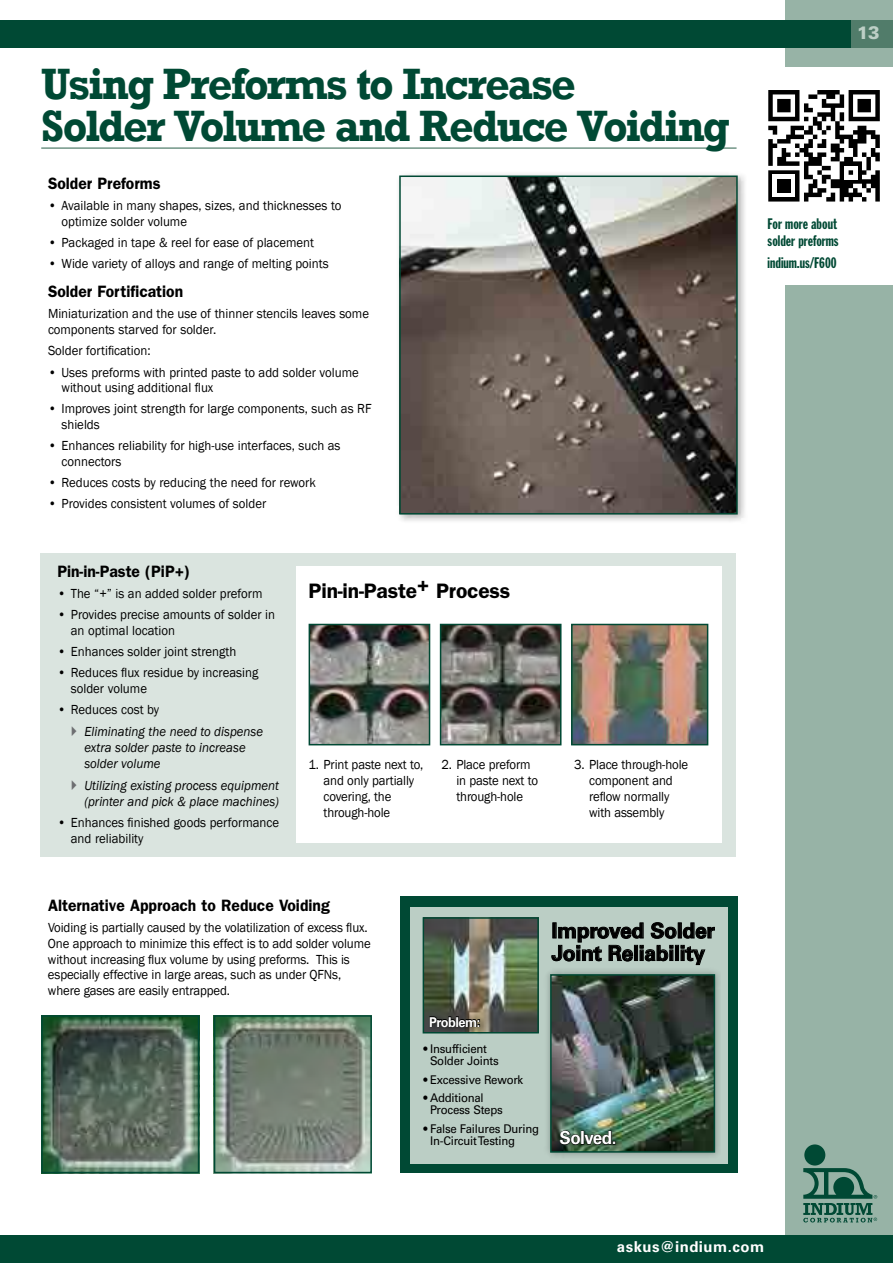
<style>
.page{position:relative;width:893px;height:1263px;background:#fff}
.page>*{position:absolute;margin:0;border:0;box-sizing:border-box;transform-origin:0 0}
.t1{font:700 45px/42px "Rockwell";letter-spacing:-.045em;color:#004934;scale:.96 1}
.t2{font:700 21px/22.5px "Univers LT Std";letter-spacing:-.01em;color:#000}
.t3{font:600 21px "Franklin Gothic";letter-spacing:-.01em;color:#000}
.t4{font:700 18px "Univers LT Std";letter-spacing:-.035em;color:#fff;scale:.95 1}
.t5{font:900 18px "Univers LT Std";color:#bdcfc6;scale:.95 1}
.t6{font:600 16.5px "Franklin Gothic";color:#000;scale:.95 1}
.t7{font:15px/16.5px "Franklin Gothic Extra Cond";color:#004934}
.t8{font:700 15px "Univers LT Std";letter-spacing:.03em;color:#fff}
.t9{font:13.5px/15.8px "Franklin Gothic";color:#000;scale:.95 1}
.t10{font:italic 13.5px/16.2px "Franklin Gothic";color:#000;scale:.95 1}
.t11{font:700 13.5px "Univers LT Std";letter-spacing:-.035em;color:#fff;scale:.95 1}
.t12{font:12px/12.8px "Univers LT Std";letter-spacing:-.02em;color:#000;scale:.95 1}
</style>
<div class="page">
<div style="left:784px;top:0;width:109px;height:1263px;background:#97b3a6"></div>
<div style="left:0;top:1235px;width:893px;height:28px;background:#004934"></div>
<div style="left:0;top:20px;width:893px;height:27px;background:#004934"></div>
<div style="left:850px;top:20px;width:43px;height:27px;background:#517c6a"></div>
<div style="left:804px;top:1144px;width:21px;height:21px;background:#004934;border-radius:50%"></div>
<svg style="left:803px;top:1168px;width:74px;height:54px"></svg>
<div style="left:744px;top:67px;width:149px;height:218px;background:#fff"></div>
<svg style="left:768px;top:90px;width:112px;height:112px"></svg>
<div style="left:40px;top:554px;width:696px;height:303px;background:#dae4df"></div>
<div style="left:296px;top:566px;width:425px;height:277px;background:#fff"></div>
<div style="left:400px;top:896px;width:338px;height:277px;background:#004934"></div>
<div style="left:411px;top:907px;width:317px;height:256px;background:#bbcec5"></div>
<svg style="left:551px;top:922px;width:164px;height:43px"></svg>
<img style="left:426px;top:920px;width:110px;height:110px">
<div style="left:423px;top:917px;width:116px;height:116px;border:2px solid #004934"></div>
<div style="left:428px;top:1012px;width:60px;height:23px;background:#000101;opacity:.5"></div>
<svg style="left:429px;top:1016px;width:51px;height:12px"></svg>
<div style="left:543px;top:967px;width:179px;height:192px;background:#000101;opacity:.3"></div>
<img style="left:549px;top:973px;width:167px;height:180px">
<img style="left:312px;top:627px;width:115px;height:115px">
<div style="left:309px;top:624px;width:121px;height:121px;border:2px solid #004934"></div>
<img style="left:443px;top:627px;width:115px;height:115px">
<div style="left:440px;top:624px;width:121px;height:121px;border:2px solid #004934"></div>
<img style="left:574px;top:627px;width:131px;height:115px">
<div style="left:571px;top:624px;width:137px;height:121px;border:2px solid #004934"></div>
<img style="left:44px;top:1018px;width:152px;height:152px">
<div style="left:41px;top:1015px;width:158px;height:158px;border:2px solid #004934"></div>
<img style="left:217px;top:1018px;width:152px;height:152px">
<div style="left:214px;top:1015px;width:158px;height:158px;border:2px solid #004934"></div>
<div style="left:395px;top:171px;width:353px;height:353px;background:#000101;opacity:.3"></div>
<img style="left:402px;top:179px;width:333px;height:332px">
<div style="left:399px;top:176px;width:339px;height:338px;border:2px solid #004934"></div>
<hr style="left:41px;top:147px;width:695px;height:2px;background:#719586">
<h1 class="t1" style="left:41px;top:63px;width:719px">Using Preforms to Increase<br>Solder Volume and Reduce Voiding</h1>
<p class="t6" style="left:48px;top:173px;width:120px">Solder Preforms</p>
<p class="t9" style="left:62px;top:198px;width:296px;text-indent:-14px">• Available in many shapes, sizes, and thicknesses to optimize solder volume</p>
<p class="t9" style="left:48px;top:235px;width:282px">• Packaged in tape &amp; reel for ease of placement</p>
<p class="t9" style="left:48px;top:256px;width:297px">• Wide variety of alloys and range of melting points</p>
<p class="t6" style="left:48px;top:282px;width:144px">Solder Fortification</p>
<p class="t9" style="left:48px;top:306px;width:339px">Miniaturization and the use of thinner stencils leaves some components starved for solder.</p>
<p class="t9" style="left:48px;top:343px;width:110px">Solder fortification:</p>
<p class="t9" style="left:62px;top:364px;width:315px;text-indent:-14px">• Uses preforms with printed paste to add solder volume without using additional flux</p>
<p class="t9" style="left:62px;top:401px;width:328px;text-indent:-13px">• Improves joint strength for large components, such as RF shields</p>
<p class="t9" style="left:62px;top:438px;width:295px;text-indent:-14px">• Enhances reliability for high-use interfaces, such as connectors</p>
<p class="t9" style="left:48px;top:475px;width:283px">• Reduces costs by reducing the need for rework</p>
<p class="t9" style="left:48px;top:496px;width:231px">• Provides consistent volumes of solder</p>
<p class="t6" style="left:57px;top:562px;width:141px">Pin-in-Paste (PiP+)</p>
<p class="t9" style="left:57px;top:586px;width:217px">• The “+” is an added solder preform</p>
<p class="t9" style="left:71px;top:607px;width:216px;text-indent:-13px">• Provides precise amounts of solder in an optimal location</p>
<p class="t9" style="left:57px;top:644px;width:190px">• Enhances solder joint strength</p>
<p class="t9" style="left:71px;top:665px;width:199px;text-indent:-13px">• Reduces flux residue by increasing solder volume</p>
<p class="t9" style="left:57px;top:702px;width:109px">• Reduces cost by</p>
<p class="t10" style="left:84px;top:724px;width:190px">Eliminating the need to dispense extra solder paste to increase solder volume</p>
<p class="t10" style="left:84px;top:778px;width:206px">Utilizing existing process equipment (printer and pick &amp; place machines)</p>
<p class="t9" style="left:71px;top:815px;width:221px;text-indent:-14px">• Enhances finished goods performance and reliability</p>
<h2 class="t3" style="left:309px;top:578px;width:203px">Pin-in-Paste+ Process</h2>
<p class="t9" style="left:324px;top:756px;width:107px;line-height:16.2px;text-indent:-15px">1. Print paste next to, and only partially covering, the through-hole</p>
<p class="t9" style="left:456px;top:756px;width:88px;line-height:16.2px;text-indent:-15px">2. Place preform in paste next to through-hole</p>
<p class="t9" style="left:589px;top:756px;width:106px;line-height:16.2px;text-indent:-15px">3. Place through-hole component and reflow normally with assembly</p>
<p class="t6" style="left:48px;top:895px;width:298px">Alternative Approach to Reduce Voiding</p>
<p class="t9" style="left:48px;top:920px;width:341px">Voiding is partially caused by the volatilization of excess flux.<br>One approach to minimize this effect is to add solder volume without increasing flux volume by using preforms. This is especially effective in large areas, such as under QFNs, where gases are easily entrapped.</p>
<h2 class="t2" style="left:552px;top:919px;width:165px">Improved Solder<br>Joint Reliability</h2>
<p class="t11" style="left:429px;top:1014px;width:56px">Problem:</p>
<p class="t12" style="left:430px;top:1042px;width:74px;text-indent:-7px">• Insufficient<br>Solder Joints</p>
<p class="t12" style="left:423px;top:1073px;width:107px">• Excessive Rework</p>
<p class="t12" style="left:430px;top:1091px;width:78px;text-indent:-7px">• Additional<br>Process Steps</p>
<p class="t12" style="left:430px;top:1122px;width:116px;text-indent:-7px">• False Failures During<br>In-CircuitTesting</p>
<h3 class="t4" style="left:559px;top:1127px;width:61px">Solved.</h3>
<h3 class="t5" style="left:857px;top:21px;width:25px">13</h3>
<p class="t7" style="left:768px;top:216px;width:73px">For more about solder preforms</p>
<p class="t7" style="left:768px;top:254px;width:71px">indium.us/F600</p>
<p class="t8" style="left:617px;top:1238px;width:149px">askus@indium.com</p>
</div>
